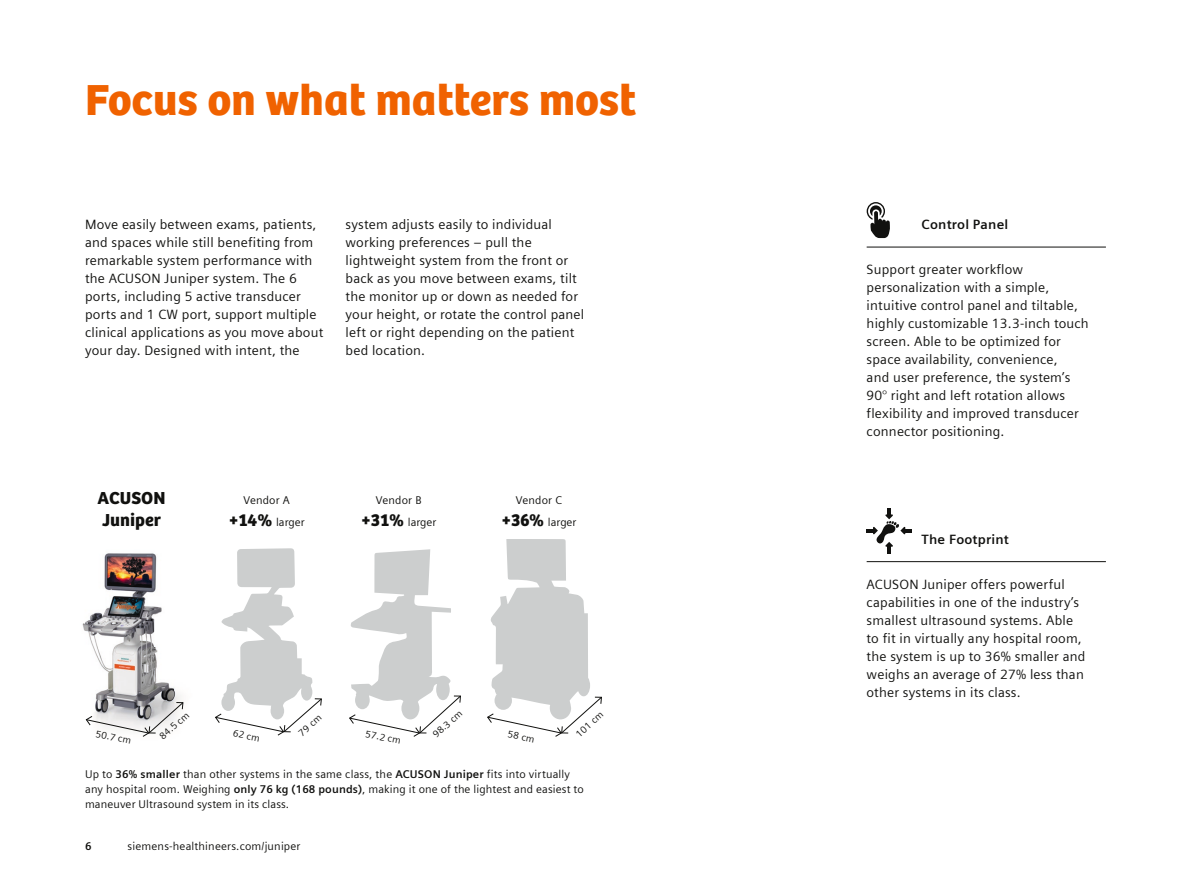
<style>
.page{position:relative;width:1191px;height:893px;background:#fff}
.page>*{position:absolute;margin:0;border:0;box-sizing:border-box;transform-origin:0 0}
.t1{font:45px "SH Bree Headline Regular";color:#f06200}
.t2{font:18px/22.5px "SH Bree Headline Regular";color:#11110f}
.t3{font:13.5px/18px "Siemens Sans";letter-spacing:.015em;color:#11110f}
.t4{font:700 13.5px "Siemens Sans";letter-spacing:.015em;color:#11110f}
.t5{font:11.25px/22.5px "Siemens Sans";letter-spacing:.01em;color:#11110f;text-align:center}
.t6{font:700 11.25px "Siemens Sans";color:#11110f}
.t7{font:9.75px "Siemens Sans";color:#11110f}
.s1{font-family:"SH Bree Headline Regular";font-size:18px}
.s2{font-weight:700}
</style>
<div class="page">
<img style="left:82px;top:553px;width:102px;height:167px">
<svg style="left:86px;top:702px;width:97px;height:35px"></svg>
<svg style="left:215px;top:548px;width:107px;height:188px"></svg>
<svg style="left:349px;top:549px;width:112px;height:188px"></svg>
<svg style="left:487px;top:539px;width:115px;height:198px"></svg>
<svg style="left:866px;top:508px;width:45px;height:45px"></svg>
<svg style="left:866px;top:202px;width:24px;height:36px"></svg>
<hr style="left:866px;top:247px;width:240px;height:1px;background:#11110f">
<hr style="left:866px;top:561px;width:240px;height:1px;background:#11110f">
<h1 class="t1" style="left:85px;top:65px;width:553px">Focus on what matters most</h1>
<p class="t3" style="left:85px;top:214px;width:240px">Move easily between exams, patients, and spaces while still benefiting from remarkable system performance with the ACUSON Juniper system. The 6 ports, including 5 active transducer ports and 1 CW port, support multiple clinical applications as you move about your day. Designed with intent, the</p>
<p class="t3" style="left:345px;top:214px;width:240px">system adjusts easily to individual working preferences – pull the lightweight system from the front or back as you move between exams, tilt the monitor up or down as needed for your height, or rotate the control panel left or right depending on the patient bed location.</p>
<h2 class="t2" style="left:98px;top:486px;width:69px">ACUSON<br>Juniper</h2>
<p class="t5" style="left:229px;top:488px;width:77px">Vendor A <span class="s1">+14%</span> larger</p>
<p class="t5" style="left:361px;top:488px;width:77px">Vendor B <span class="s1">+31%</span> larger</p>
<p class="t5" style="left:501px;top:488px;width:77px">Vendor C <span class="s1">+36%</span> larger</p>
<p class="t7" style="left:97px;top:726px;width:37px;rotate:12deg">50.7 cm</p>
<p class="t7" style="left:156px;top:732px;width:37px;rotate:-42deg">84.5 cm</p>
<p class="t7" style="left:235px;top:725px;width:29px;rotate:12deg">62 cm</p>
<p class="t7" style="left:295px;top:729px;width:29px;rotate:-42deg">79 cm</p>
<p class="t7" style="left:367px;top:726px;width:37px;rotate:12deg">57.2 cm</p>
<p class="t7" style="left:429px;top:730px;width:37px;rotate:-42deg">98.3 cm</p>
<p class="t7" style="left:509px;top:726px;width:29px;rotate:12deg">58 cm</p>
<p class="t7" style="left:572px;top:730px;width:34px;rotate:-42deg">101 cm</p>
<p class="t5" style="left:85px;top:766px;width:500px;line-height:15px;text-align:left">Up to <span class="s2">36% smaller</span> than other systems in the same class, the <span class="s2">ACUSON Juniper</span> fits into virtually any hospital room. Weighing <span class="s2">only 76 kg (168 pounds)</span>, making it one of the lightest and easiest to maneuver Ultrasound system in its class.</p>
<p class="t6" style="left:85px;top:838px;width:8px">6</p>
<p class="t5" style="left:128px;top:834px;width:174px">siemens-healthineers.com/juniper</p>
<p class="t4" style="left:921px;top:214px;width:88px">Control Panel</p>
<p class="t3" style="left:866px;top:259px;width:223px">Support greater workflow personalization with a simple, intuitive control panel and tiltable, highly customizable 13.3-inch touch screen. Able to be optimized for space availability, convenience,<br>and user preference, the system’s 90° right and left rotation allows flexibility and improved transducer connector positioning.</p>
<p class="t4" style="left:921px;top:529px;width:89px">The Footprint</p>
<p class="t3" style="left:866px;top:574px;width:220px">ACUSON Juniper offers powerful capabilities in one of the industry’s smallest ultrasound systems. Able to fit in virtually any hospital room, the system is up to 36% smaller and weighs an average of 27% less than other systems in its class.</p>
</div>
